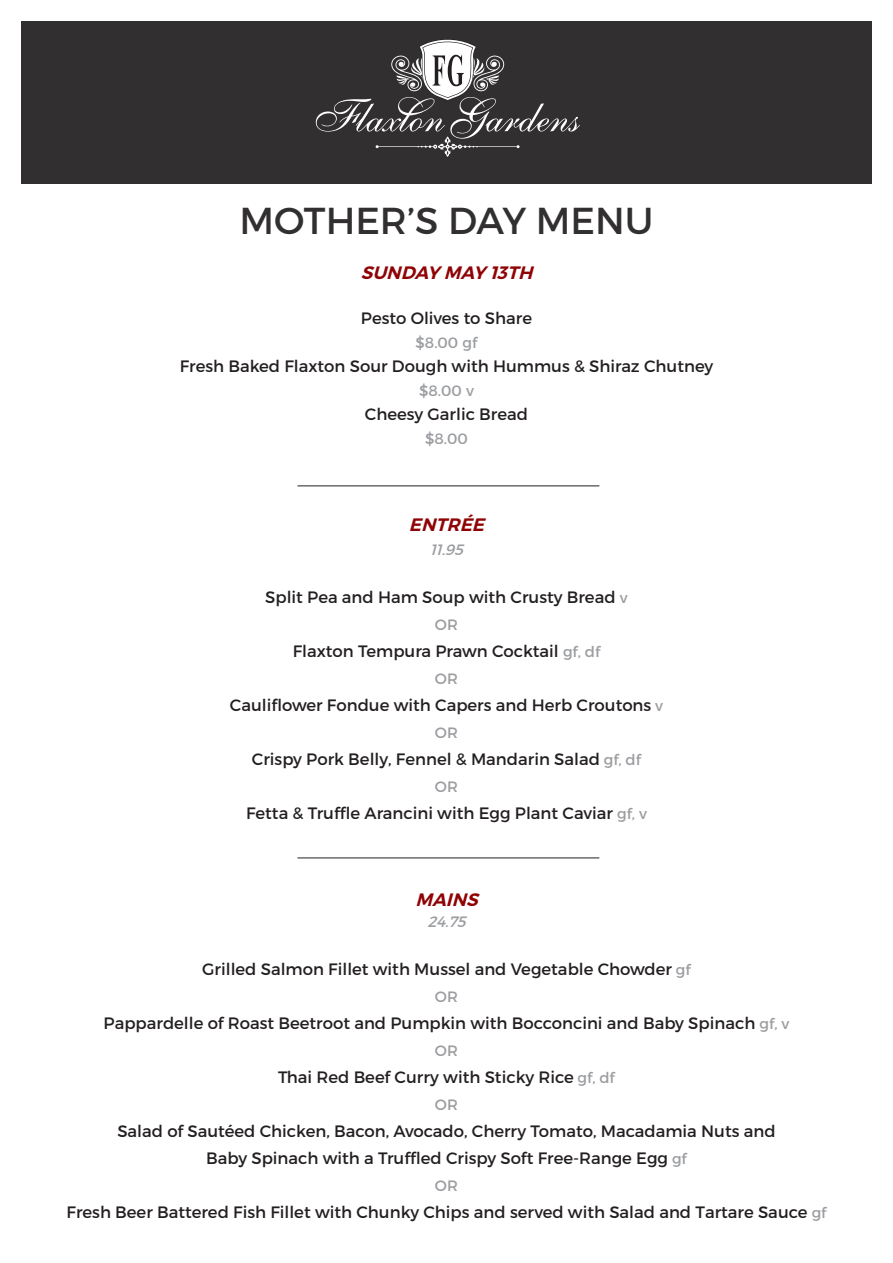
<style>
.page{position:relative;width:893px;height:1263px;background:#fff}
.page>*{position:absolute;margin:0;border:0;box-sizing:border-box;transform-origin:0 0}
.t1{font:37.5px "Montserrat";color:#312f30}
.t2{font:italic 600 18px "Montserrat";color:#8f0305}
.t3{font:16.5px/27px "Montserrat";color:#231f20;text-align:center}
.t4{font:15px "Montserrat";letter-spacing:.01em;color:#9b9da0}
.t5{font:italic 15px "Montserrat";color:#9b9da0}
.s1{font-size:15px;color:#9b9da0}
</style>
<div class="page">
<hr style="left:297px;top:486px;width:302px;height:1px;background:#231f20">
<hr style="left:297px;top:858px;width:302px;height:1px;background:#231f20">
<div style="left:21px;top:21px;width:851px;height:163px;background:#312f30"></div>
<svg style="left:316px;top:39px;width:264px;height:118px"></svg>
<p class="t1" style="left:239px;top:198px;width:416px">MOTHER’S DAY MENU</p>
<p class="t2" style="left:361px;top:261px;width:179px">SUNDAY MAY 13TH</p>
<p class="t3" style="left:361px;top:305px;width:173px">Pesto Olives to Share</p>
<p class="t4" style="left:416px;top:333px;width:63px">$8.00 gf</p>
<p class="t3" style="left:180px;top:353px;width:535px">Fresh Baked Flaxton Sour Dough with Hummus &amp; Shiraz Chutney</p>
<p class="t4" style="left:419px;top:381px;width:56px">$8.00 v</p>
<p class="t3" style="left:365px;top:401px;width:165px">Cheesy Garlic Bread</p>
<p class="t4" style="left:425px;top:429px;width:44px">$8.00</p>
<p class="t2" style="left:409px;top:513px;width:83px">ENTRÉE</p>
<p class="t5" style="left:430px;top:540px;width:39px">11.95</p>
<p class="t3" style="left:265px;top:584px;width:364px">Split Pea and Ham Soup with Crusty Bread <span class="s1">v</span></p>
<p class="t4" style="left:435px;top:615px;width:25px">OR</p>
<p class="t3" style="left:293px;top:638px;width:309px">Flaxton Tempura Prawn Cocktail <span class="s1">gf, df</span></p>
<p class="t4" style="left:435px;top:669px;width:25px">OR</p>
<p class="t3" style="left:230px;top:692px;width:435px">Cauliflower Fondue with Capers and Herb Croutons <span class="s1">v</span></p>
<p class="t4" style="left:435px;top:723px;width:25px">OR</p>
<p class="t3" style="left:252px;top:746px;width:391px">Crispy Pork Belly, Fennel &amp; Mandarin Salad <span class="s1">gf, df</span></p>
<p class="t4" style="left:435px;top:777px;width:25px">OR</p>
<p class="t3" style="left:246px;top:800px;width:402px">Fetta &amp; Truffle Arancini with Egg Plant Caviar <span class="s1">gf, v</span></p>
<p class="t2" style="left:415px;top:888px;width:70px">MAINS</p>
<p class="t5" style="left:427px;top:912px;width:45px">24.75</p>
<p class="t3" style="left:202px;top:956px;width:490px">Grilled Salmon Fillet with Mussel and Vegetable Chowder <span class="s1">gf</span></p>
<p class="t4" style="left:435px;top:987px;width:25px">OR</p>
<p class="t3" style="left:104px;top:1010px;width:687px">Pappardelle of Roast Beetroot and Pumpkin with Bocconcini and Baby Spinach <span class="s1">gf, v</span></p>
<p class="t4" style="left:435px;top:1041px;width:25px">OR</p>
<p class="t3" style="left:278px;top:1064px;width:338px">Thai Red Beef Curry with Sticky Rice <span class="s1">gf, df</span></p>
<p class="t4" style="left:435px;top:1095px;width:25px">OR</p>
<p class="t3" style="left:117px;top:1118px;width:660px">Salad of Sautéed Chicken, Bacon, Avocado, Cherry Tomato, Macadamia Nuts and<br>Baby Spinach with a Truffled Crispy Soft Free-Range Egg <span class="s1">gf</span></p>
<p class="t4" style="left:435px;top:1176px;width:25px">OR</p>
<p class="t3" style="left:67px;top:1199px;width:761px">Fresh Beer Battered Fish Fillet with Chunky Chips and served with Salad and Tartare Sauce <span class="s1">gf</span></p>
</div>
